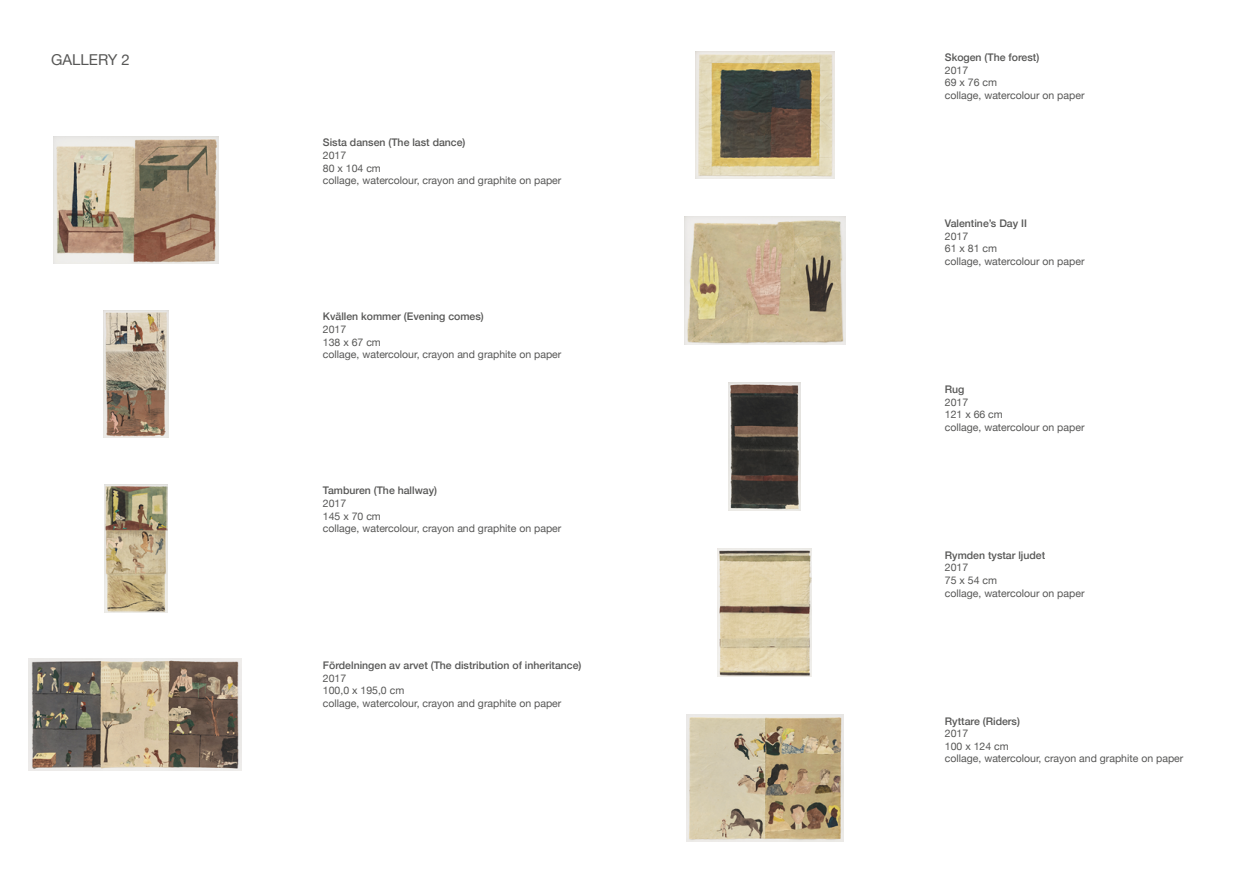
<style>
.page{position:relative;width:1259px;height:893px;background:#fff}
.page>*{position:absolute;margin:0;border:0;box-sizing:border-box;transform-origin:0 0}
.t1{font:15px "Helvetica Neue";color:#575756}
.t2{font:10.5px/12.6px "Helvetica Neue";color:#575756}
.t3{font:500 10.5px "Helvetica Neue";color:#575756}
</style>
<div class="page">
<img style="left:53px;top:136px;width:166px;height:128px">
<img style="left:103px;top:310px;width:66px;height:128px">
<img style="left:104px;top:485px;width:63px;height:127px">
<img style="left:29px;top:659px;width:212px;height:111px">
<img style="left:696px;top:51px;width:139px;height:127px">
<img style="left:684px;top:217px;width:161px;height:127px">
<img style="left:728px;top:383px;width:72px;height:127px">
<img style="left:718px;top:549px;width:93px;height:127px">
<img style="left:686px;top:714px;width:157px;height:128px">
<h1 class="t1" style="left:51px;top:49px;width:80px">GALLERY 2</h1>
<p class="t3" style="left:323px;top:134px;width:144px">Sista dansen (The last dance)</p>
<p class="t2" style="left:323px;top:149px;width:240px">2017<br>80 x 104 cm<br>collage, watercolour, crayon and graphite on paper</p>
<p class="t3" style="left:323px;top:308px;width:162px">Kvällen kommer (Evening comes)</p>
<p class="t2" style="left:323px;top:324px;width:240px">2017<br>138 x 67 cm<br>collage, watercolour, crayon and graphite on paper</p>
<p class="t3" style="left:323px;top:482px;width:116px">Tamburen (The hallway)</p>
<p class="t2" style="left:323px;top:498px;width:240px">2017<br>145 x 70 cm<br>collage, watercolour, crayon and graphite on paper</p>
<p class="t3" style="left:323px;top:657px;width:260px">Fördelningen av arvet (The distribution of inheritance)</p>
<p class="t2" style="left:323px;top:672px;width:240px">2017<br>100,0 x 195,0 cm<br>collage, watercolour, crayon and graphite on paper</p>
<p class="t3" style="left:945px;top:49px;width:96px">Skogen (The forest)</p>
<p class="t2" style="left:945px;top:64px;width:141px">2017<br>69 x 76 cm<br>collage, watercolour on paper</p>
<p class="t3" style="left:945px;top:215px;width:84px">Valentine’s Day II</p>
<p class="t2" style="left:945px;top:230px;width:141px">2017<br>61 x 81 cm<br>collage, watercolour on paper</p>
<p class="t3" style="left:945px;top:381px;width:21px">Rug</p>
<p class="t2" style="left:945px;top:396px;width:141px">2017<br>121 x 66 cm<br>collage, watercolour on paper</p>
<p class="t3" style="left:945px;top:547px;width:102px">Rymden tystar ljudet</p>
<p class="t2" style="left:945px;top:562px;width:141px">2017<br>75 x 54 cm<br>collage, watercolour on paper</p>
<p class="t3" style="left:945px;top:712px;width:77px">Ryttare (Riders)</p>
<p class="t2" style="left:945px;top:728px;width:240px">2017<br>100 x 124 cm<br>collage, watercolour, crayon and graphite on paper</p>
</div>
